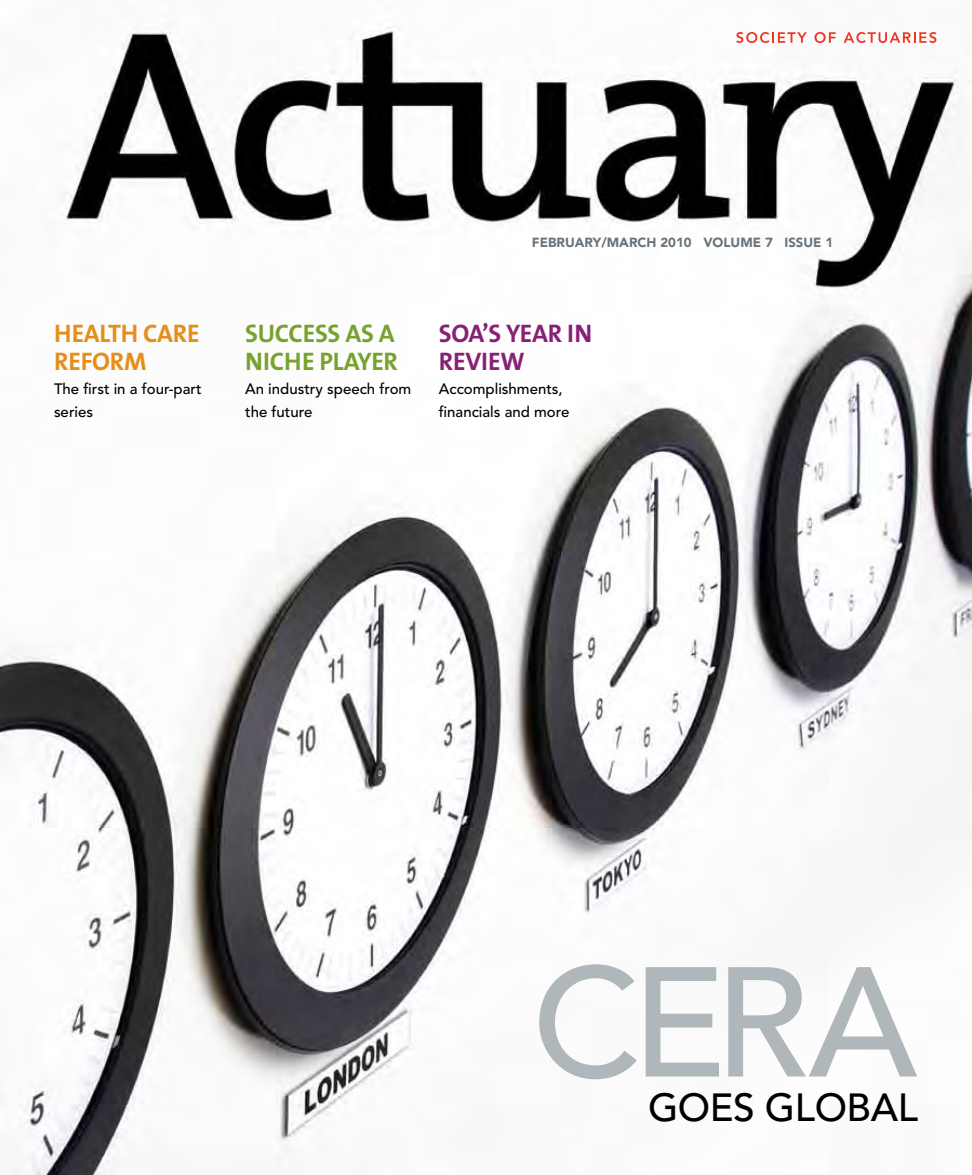
<style>
.page{position:relative;width:972px;height:1175px;background:#fff}
.page>*{position:absolute;margin:0;border:0;box-sizing:border-box;transform-origin:0 0}
.t1{font:500 38.85px "Avenir";letter-spacing:-.01em;color:#000}
.t2{font:700 25.5px/28.5px "The Mix B7";letter-spacing:-.01em;color:#78a22f}
.t3{font:700 25.5px/28.5px "The Mix B7";letter-spacing:-.015em;color:#872175}
.t4{font:700 25.5px/28.5px "The Mix B7";letter-spacing:-.015em;color:#e58e1a}
.t5{font:500 15px/23.2px "Avenir";color:#000}
.t6{font:900 13.2px "Avenir";color:#6a747b}
</style>
<div class="page">
<img style="left:0;top:27px;width:972px;height:1147px">
<svg style="left:718px;top:32px;width:218px;height:12px"></svg>
<svg style="left:539px;top:964px;width:98px;height:115px"></svg>
<svg style="left:646px;top:967px;width:73px;height:109px"></svg>
<svg style="left:728px;top:967px;width:189px;height:109px"></svg>
<p class="t4" style="left:54px;top:320px;width:147px">H EALTH CA RE<br>REFORM</p>
<p class="t5" style="left:54px;top:377px;width:149px">The first in a four-part series</p>
<p class="t6" style="left:532px;top:234px;width:303px">FEBRUARY/MARCH 2010 VOLUME 7 ISSUE 1</p>
<p class="t2" style="left:245px;top:320px;width:154px">SUCCESS AS A<br>NICHE PLAYER</p>
<p class="t5" style="left:245px;top:377px;width:168px">An industry speech from the future</p>
<p class="t3" style="left:439px;top:320px;width:151px">SOA’S YEAR IN<br>REVIEW</p>
<p class="t5" style="left:439px;top:377px;width:132px">Accomplishments, financials and more</p>
<p class="t1" style="left:648px;top:1084px;width:271px">goes Global</p>
</div>
